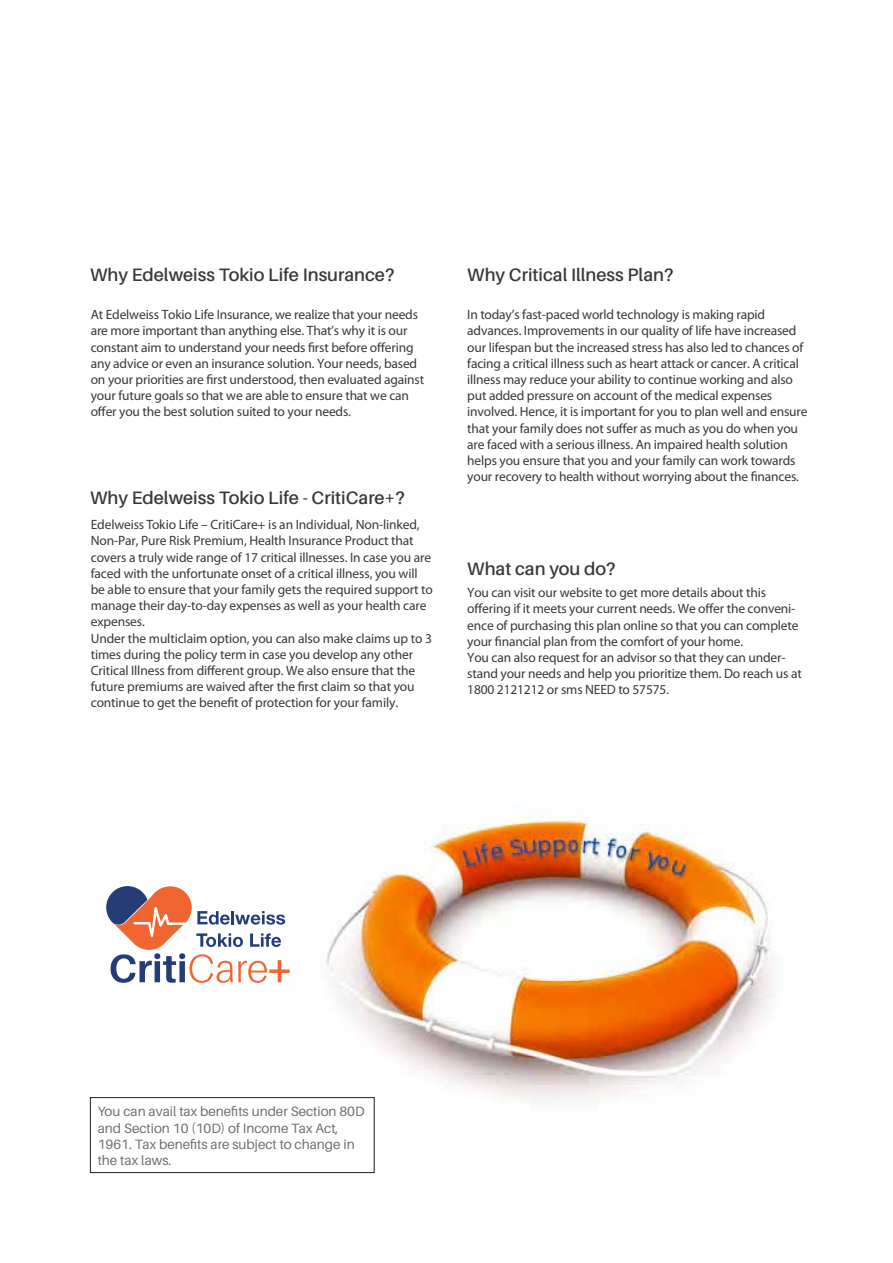
<style>
.page{position:relative;width:893px;height:1263px;background:#fff}
.page>*{position:absolute;margin:0;border:0;box-sizing:border-box;transform-origin:0 0}
.t1{font:600 18px "Aileron";color:#393839}
.t2{font:13.5px/16.2px "Myriad Pro";letter-spacing:-.015em;color:#393839}
.t3{font:13.5px/16.2px "Aileron";color:#6d6e71}
</style>
<div class="page">
<img style="left:326px;top:805px;width:446px;height:295px">
<div style="left:90px;top:1097px;width:285px;height:76px;border:1px solid #231f20"></div>
<svg style="left:106px;top:886px;width:184px;height:97px"></svg>
<h1 class="t1" style="left:90px;top:267px;width:306px">Why Edelweiss Tokio Life Insurance?</h1>
<h1 class="t1" style="left:467px;top:267px;width:208px">Why Critical Illness Plan?</h1>
<p class="t2" style="left:91px;top:308px;width:335px">At Edelweiss Tokio Life Insurance, we realize that your needs are more important than anything else. That’s why it is our constant aim to understand your needs first before offering any advice or even an insurance solution. Your needs, based on your priorities are first understood, then evaluated against your future goals so that we are able to ensure that we can offer you the best solution suited to your needs.</p>
<p class="t2" style="left:467px;top:308px;width:342px">In today’s fast-paced world technology is making rapid advances. Improvements in our quality of life have increased our lifespan but the increased stress has also led to chances of facing a critical illness such as heart attack or cancer. A critical illness may reduce your ability to continue working and also put added pressure on account of the medical expenses involved. Hence, it is important for you to plan well and ensure that your family does not suffer as much as you do when you are faced with a serious illness. An impaired health solution helps you ensure that you and your family can work towards your recovery to health without worrying about the finances.</p>
<h1 class="t1" style="left:90px;top:491px;width:316px">Why Edelweiss Tokio Life - CritiCare+?</h1>
<p class="t2" style="left:91px;top:518px;width:344px">Edelweiss Tokio Life – CritiCare+ is an Individual, Non-linked, Non-Par, Pure Risk Premium, Health Insurance Product that covers a truly wide range of 17 critical illnesses. In case you are faced with the unfortunate onset of a critical illness, you will be able to ensure that your family gets the required support to manage their day-to-day expenses as well as your health care expenses.<br>Under the multiclaim option, you can also make claims up to 3 times during the policy term in case you develop any other Critical Illness from different group. We also ensure that the future premiums are waived after the first claim so that you continue to get the benefit of protection for your family.</p>
<h1 class="t1" style="left:467px;top:561px;width:150px">What can you do?</h1>
<p class="t2" style="left:467px;top:586px;width:336px">You can visit our website to get more details about this offering if it meets your current needs. We offer the conveni&shy;ence of purchasing this plan online so that you can complete your financial plan from the comfort of your home.<br>You can also request for an advisor so that they can under&shy;stand your needs and help you prioritize them. Do reach us at 1800 2121212 or sms NEED to 57575.</p>
<p class="t3" style="left:98px;top:1104px;width:268px">You can avail tax benefits under Section 80D and Section 10 (10D) of Income Tax Act, 1961. Tax benefits are subject to change in the tax laws.</p>
</div>
